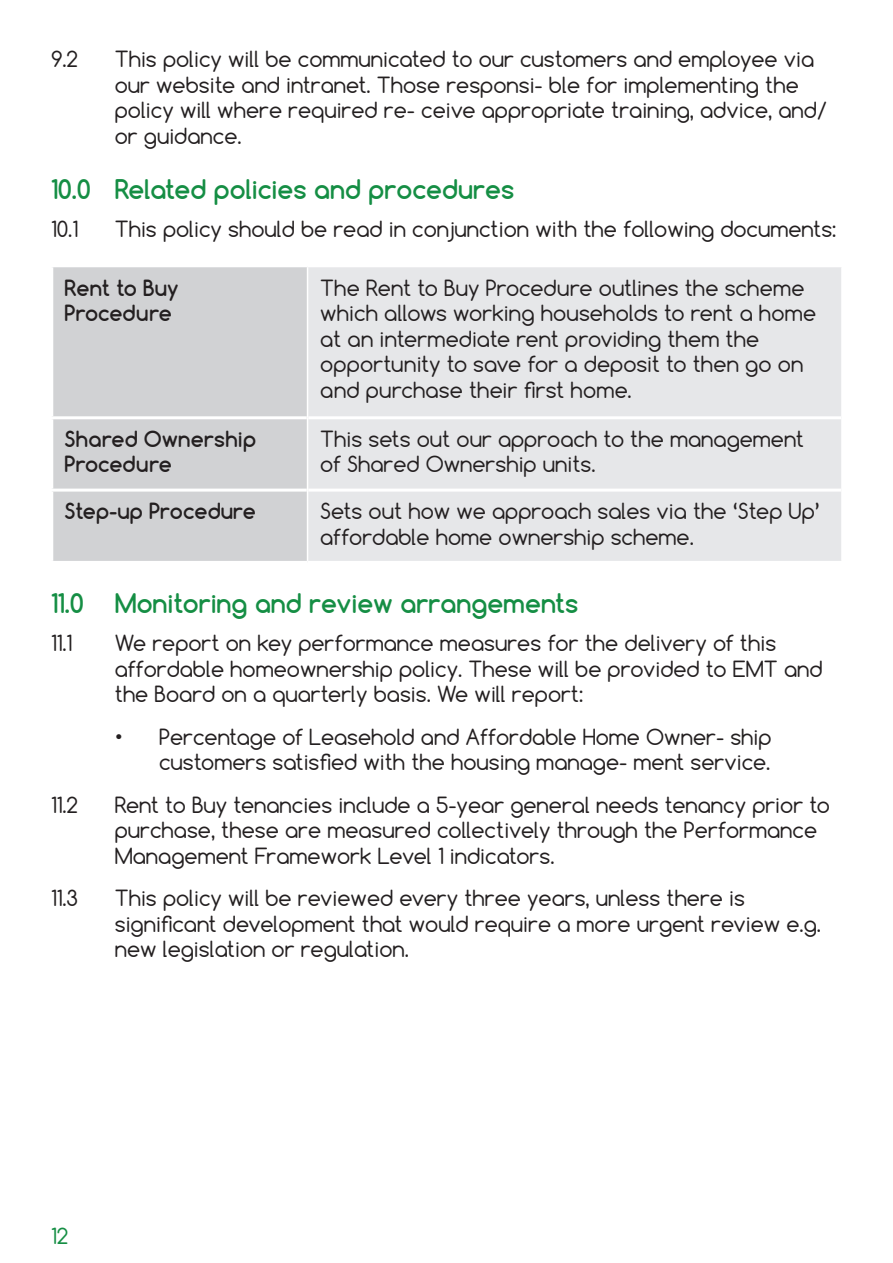
<style>
.page{position:relative;width:893px;height:1263px;background:#fff}
.page>*{position:absolute;margin:0;border:0;box-sizing:border-box;transform-origin:0 0}
.t1{font:700 25.5px "Comfortaa";color:#158e44}
.t2{font:21px/25.5px "Comfortaa";color:#231f20}
.t3{font:700 21px/25.5px "Comfortaa";color:#231f20}
.t4{font:21px "Comfortaa";color:#158e44}
</style>
<div class="page">
<div style="left:53px;top:267px;width:254px;height:294px;background:#d1d2d4"></div>
<div style="left:308px;top:267px;width:533px;height:294px;background:#e6e7e9"></div>
<hr style="left:50px;top:489px;width:257px;height:3px;background:#fff">
<hr style="left:308px;top:489px;width:533px;height:3px;background:#fff">
<hr style="left:50px;top:416px;width:257px;height:3px;background:#fff">
<hr style="left:308px;top:416px;width:533px;height:3px;background:#fff">
<p class="t2" style="left:51px;top:46px;width:29px">9.2</p>
<p class="t2" style="left:115px;top:46px;width:714px">This policy will be communicated to our customers and employee via our website and intranet. Those responsi- ble for implementing the policy will where required re- ceive appropriate training, advice, and/ or guidance.</p>
<p class="t1" style="left:51px;top:173px;width:465px">10.0 Related policies and procedures</p>
<p class="t2" style="left:51px;top:216px;width:29px">10.1</p>
<p class="t2" style="left:115px;top:216px;width:723px">This policy should be read in conjunction with the following documents:</p>
<p class="t3" style="left:65px;top:275px;width:116px">Rent to Buy<br>Procedure</p>
<p class="t2" style="left:320px;top:275px;width:497px">The Rent to Buy Procedure outlines the scheme which allows working households to rent a home at an intermediate rent providing them the opportunity to save for a deposit to then go on and purchase their first home.</p>
<p class="t3" style="left:65px;top:426px;width:193px">Shared Ownership<br>Procedure</p>
<p class="t2" style="left:320px;top:426px;width:485px">This sets out our approach to the management of Shared Ownership units.</p>
<p class="t3" style="left:65px;top:498px;width:193px">Step-up Procedure</p>
<p class="t2" style="left:320px;top:498px;width:501px">Sets out how we approach sales via the ‘Step Up’ affordable home ownership scheme.</p>
<p class="t1" style="left:51px;top:587px;width:529px">11.0 Monitoring and review arrangements</p>
<p class="t2" style="left:51px;top:630px;width:23px">11.1</p>
<p class="t2" style="left:115px;top:630px;width:709px">We report on key performance measures for the delivery of this affordable homeownership policy. These will be provided to EMT and the Board on a quarterly basis. We will report:</p>
<p class="t2" style="left:115px;top:724px;width:658px;text-align:right">• Percentage of Leasehold and Affordable Home Owner- ship customers satisfied with the housing manage- ment service.</p>
<p class="t2" style="left:51px;top:792px;width:29px">11.2</p>
<p class="t2" style="left:115px;top:792px;width:717px">Rent to Buy tenancies include a 5-year general needs tenancy prior to purchase, these are measured collectively through the Performance<br>Management Framework Level 1 indicators.</p>
<p class="t2" style="left:51px;top:885px;width:29px">11.3</p>
<p class="t2" style="left:115px;top:885px;width:708px">This policy will be reviewed every three years, unless there is significant development that would require a more urgent review e.g. new legislation or regulation.</p>
<p class="t4" style="left:51px;top:1222px;width:19px">12</p>
</div>
